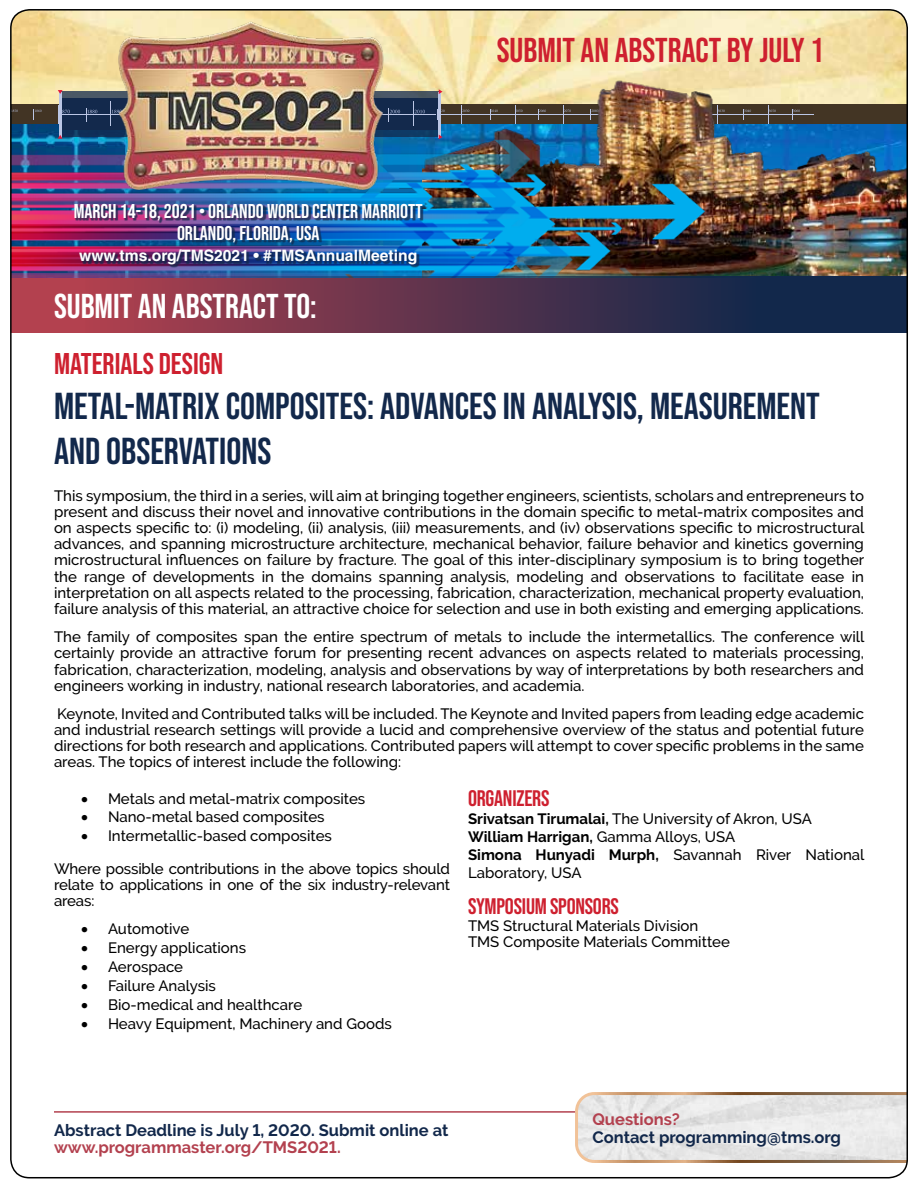
<style>
.page{position:relative;width:918px;height:1188px;background:#fff}
.page>*{position:absolute;margin:0;border:0;box-sizing:border-box;transform-origin:0 0}
.t1{font:37.5px/45px "Bebas Neue";color:#12284b}
.t2{font:34.5px "Bebas Neue";color:#ce202f}
.t3{font:34.5px "Bebas Neue";color:#fff}
.t4{font:30px "Bebas Neue";color:#ce202f}
.t5{font:22.5px "Bebas Neue";letter-spacing:-.01em;color:#ce202f}
.t6{font:19.95px/21.3px "Bebas Neue";color:#fff;text-align:center}
.t7{font:700 16.5px "Raleway";color:#12284b}
.t8{font:700 16.5px "Raleway";color:#b3414f}
.t9{font:700 15.6px "Helvetica";color:#fff}
.t10{font:500 15px/16.2px "Raleway";color:#000}
.s1{font-weight:700}
</style>
<div class="page">
<img style="left:10px;top:9px;width:898px;height:1170px">
<h3 class="t6" style="left:74px;top:201px;width:350px">MARCH 14-18, 2021 • ORLANDO WORLD CENTER MARRIOTT<br>ORLANDO, FLORIDA, USA</h3>
<p class="t9" style="left:79px;top:246px;width:340px">www.tms.org/TMS2021 • #TMSAnnualMeeting</p>
<h2 class="t3" style="left:54px;top:287px;width:264px">SUBMIT AN ABSTRACT TO:</h2>
<h2 class="t2" style="left:497px;top:30px;width:329px">SUBMIT AN ABSTRACT BY JULY 1</h2>
<h3 class="t4" style="left:54px;top:346px;width:171px">MATERIALS DESIGN</h3>
<h1 class="t1" style="left:54px;top:383px;width:767px">METAL-MATRIX COMPOSITES: ADVANCES IN ANALYSIS, MEASUREMENT<br>AND OBSERVATIONS</h1>
<p class="t10" style="left:54px;top:487px;width:812px;text-align:justify">This symposium, the third in a series, will aim at bringing together engineers, scientists, scholars and entrepreneurs to present and discuss their novel and innovative contributions in the domain specific to metal-matrix composites and on aspects specific to: (i) modeling, (ii) analysis, (iii) measurements, and (iv) observations specific to microstructural advances, and spanning microstructure architecture, mechanical behavior, failure behavior and kinetics governing microstructural influences on failure by fracture. The goal of this inter-disciplinary symposium is to bring together the range of developments in the domains spanning analysis, modeling and observations to facilitate ease in interpretation on all aspects related to the processing, fabrication, characterization, mechanical property evaluation, failure analysis of this material, an attractive choice for selection and use in both existing and emerging applications.</p>
<p class="t10" style="left:54px;top:629px;width:812px;text-align:justify">The family of composites span the entire spectrum of metals to include the intermetallics. The conference will certainly provide an attractive forum for presenting recent advances on aspects related to materials processing, fabrication, characterization, modeling, analysis and observations by way of interpretations by both researchers and engineers working in industry, national research laboratories, and academia.</p>
<p class="t10" style="left:54px;top:706px;width:812px;text-align:justify">Keynote, Invited and Contributed talks will be included. The Keynote and Invited papers from leading edge academic and industrial research settings will provide a lucid and comprehensive overview of the status and potential future directions for both research and applications. Contributed papers will attempt to cover specific problems in the same areas. The topics of interest include the following:</p>
<p class="t10" style="left:81px;top:790px;width:286px">• Metals and metal-matrix composites</p>
<p class="t10" style="left:81px;top:809px;width:245px">• Nano-metal based composites</p>
<p class="t10" style="left:54px;top:820px;width:398px;line-height:32.4px;text-indent:27px">• Intermetallic-based composites<br>Where possible contributions in the above topics should</p>
<p class="t10" style="left:54px;top:876px;width:397px">relate to applications in one of the six industry-relevant areas:</p>
<p class="t10" style="left:81px;top:921px;width:110px">• Automotive</p>
<p class="t10" style="left:81px;top:940px;width:167px">• Energy applications</p>
<p class="t10" style="left:81px;top:959px;width:104px">• Aerospace</p>
<p class="t10" style="left:81px;top:978px;width:136px">• Failure Analysis</p>
<p class="t10" style="left:81px;top:996px;width:223px">• Bio-medical and healthcare</p>
<p class="t10" style="left:81px;top:1015px;width:312px">• Heavy Equipment, Machinery and Goods</p>
<h3 class="t5" style="left:468px;top:786px;width:83px">ORGANIZERS</h3>
<p class="t10" style="left:468px;top:810px;width:398px;line-height:18px"><span class="s1">Srivatsan Tirumalai,</span> The University of Akron, USA <span class="s1">William Harrigan,</span> Gamma Alloys, USA<br><span class="s1">Simona Hunyadi Murph,</span> Savannah River National Laboratory, USA</p>
<h3 class="t5" style="left:468px;top:894px;width:152px">SYMPOSIUM SPONSORS</h3>
<p class="t10" style="left:468px;top:917px;width:263px">TMS Structural Materials Division<br>TMS Composite Materials Committee</p>
<p class="t7" style="left:54px;top:1120px;width:396px">Abstract Deadline is July 1, 2020. Submit online at</p>
<p class="t8" style="left:54px;top:1138px;width:288px">www.programmaster.org/TMS2021.</p>
<p class="t8" style="left:592px;top:1110px;width:89px">Questions?</p>
<p class="t7" style="left:592px;top:1127px;width:250px">Contact programming@tms.org</p>
</div>
